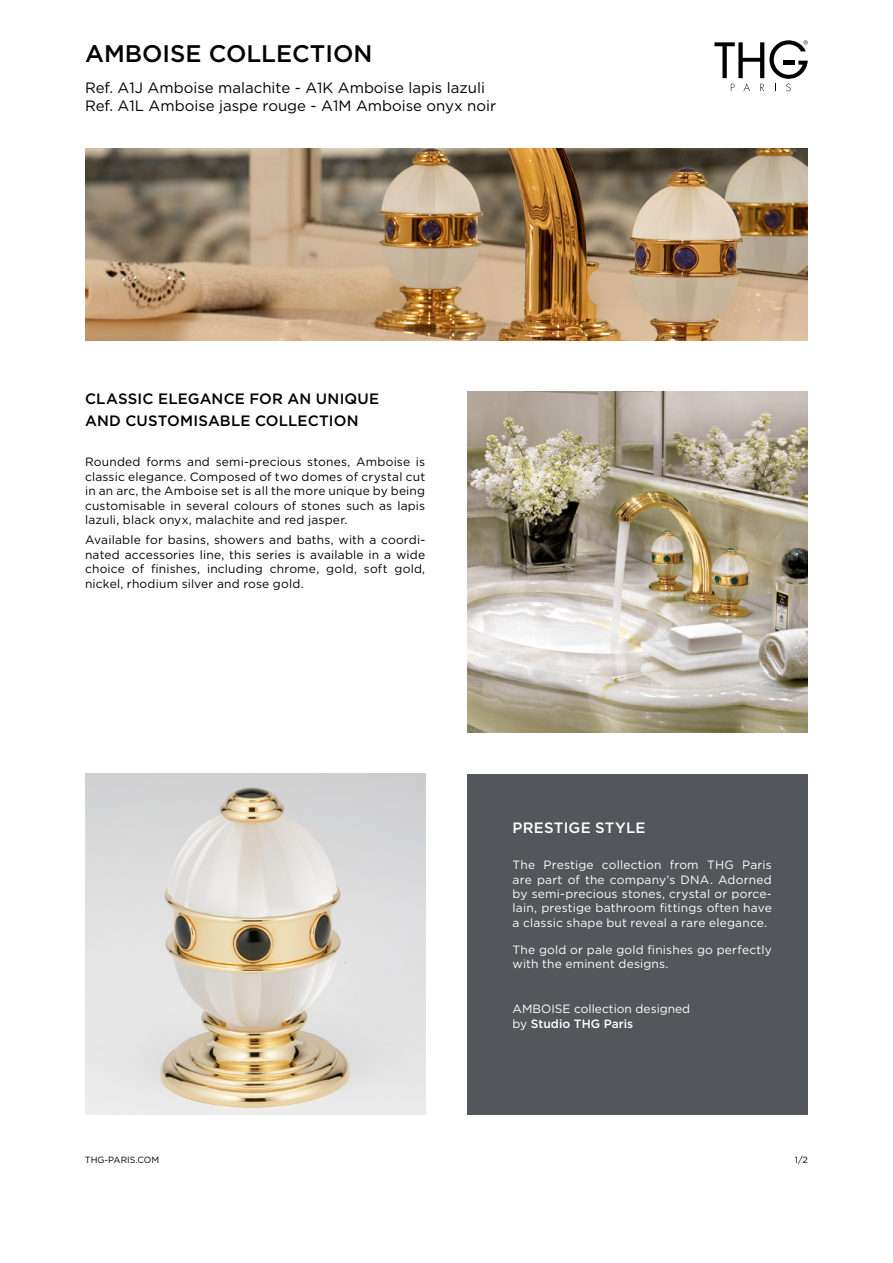
<style>
.page{position:relative;width:893px;height:1263px;background:#fff}
.page>*{position:absolute;margin:0;border:0;box-sizing:border-box;transform-origin:0 0}
.t1{font:500 24px "Gotham";color:#000}
.t2{font:15px/18px "Gotham";color:#000}
.t3{font:500 15px/21.6px "Gotham";letter-spacing:.01em;color:#000}
.t4{font:500 15px "Gotham";letter-spacing:.01em;color:#fff}
.t5{font:12px/14.4px "Gotham";letter-spacing:.015em;color:#000;text-align:justify}
.t6{font:12px/14.4px "Gotham";letter-spacing:.015em;color:#fff}
.t7{font:9px "Gotham";color:#000}
.s1{font-weight:500}
</style>
<div class="page">
<div style="left:468px;top:774px;width:340px;height:340px;background:#53565a"></div>
<svg style="left:714px;top:40px;width:94px;height:51px"></svg>
<img style="left:85px;top:149px;width:723px;height:192px">
<img style="left:468px;top:392px;width:340px;height:340px">
<img style="left:85px;top:774px;width:340px;height:340px">
<h1 class="t1" style="left:85px;top:38px;width:289px">AMBOISE COLLECTION</h1>
<p class="t2" style="left:85px;top:78px;width:412px">Ref. A1J Amboise malachite - A1K Amboise lapis lazuli<br>Ref. A1L Amboise jaspe rouge - A1M Amboise onyx noir</p>
<p class="t3" style="left:85px;top:388px;width:296px">CLASSIC ELEGANCE FOR AN UNIQUE<br>AND CUSTOMISABLE COLLECTION</p>
<p class="t5" style="left:85px;top:455px;width:342px">Rounded forms and semi-precious stones, Amboise is classic elegance. Composed of two domes of crystal cut in an arc, the Amboise set is all the more unique by being customisable in several colours of stones such as lapis lazuli, black onyx, malachite and red jasper.</p>
<p class="t5" style="left:85px;top:533px;width:342px">Available for basins, showers and baths, with a coordi&shy;nated accessories line, this series is available in a wide choice of finishes, including chrome, gold, soft gold, nickel, rhodium silver and rose gold.</p>
<p class="t4" style="left:513px;top:818px;width:134px">PRESTIGE STYLE</p>
<p class="t6" style="left:513px;top:857px;width:261px;text-align:justify">The Prestige collection from THG Paris are part of the company’s DNA. Adorned by semi-precious stones, crystal or porce&shy;lain, prestige bathroom fittings often have a classic shape but reveal a rare elegance.</p>
<p class="t6" style="left:513px;top:942px;width:261px">The gold or pale gold finishes go perfectly with the eminent designs.</p>
<p class="t6" style="left:513px;top:1001px;width:179px">AMBOISE collection designed by <span class="s1">Studio THG Paris</span></p>
<p class="t7" style="left:85px;top:1154px;width:76px">THG-PARIS.COM</p>
<p class="t7" style="left:795px;top:1154px;width:15px">1/2</p>
</div>
